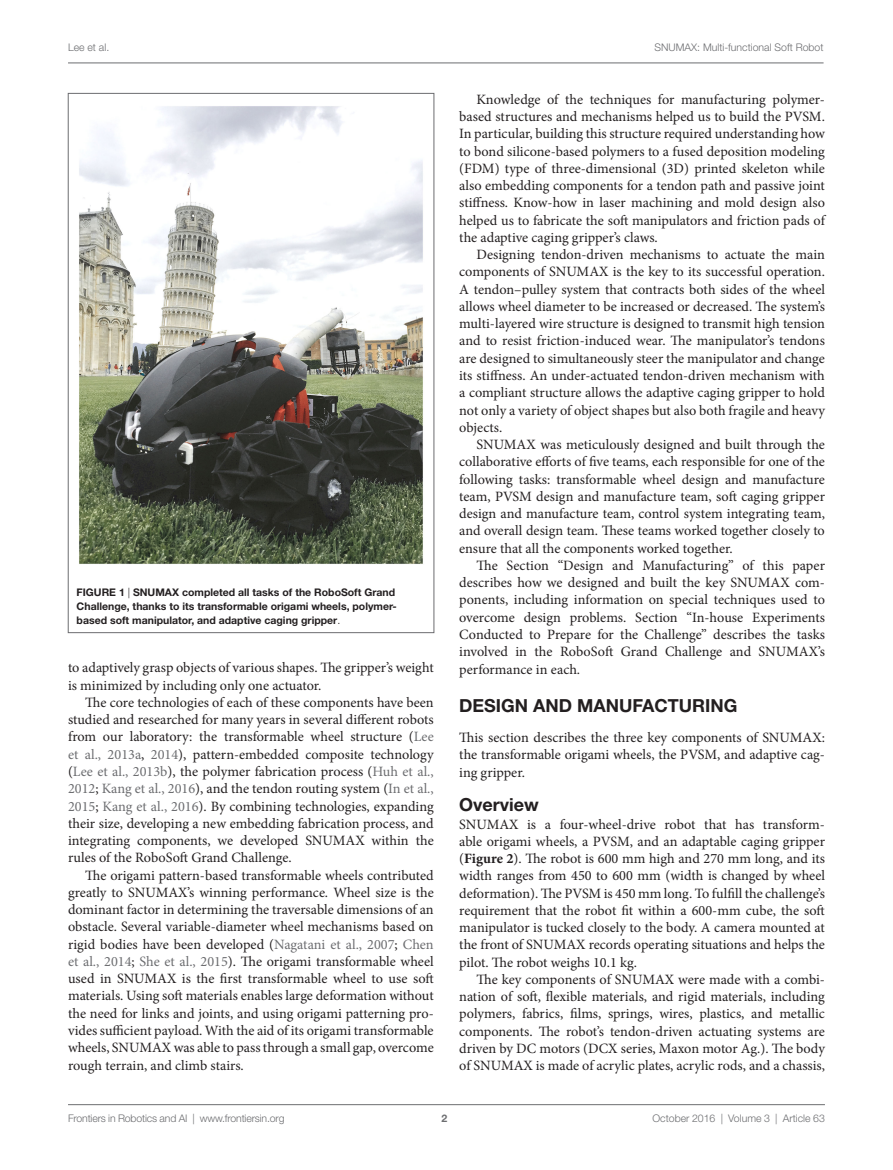
<style>
.page{position:relative;width:893px;height:1170px;background:#fff}
.page>*{position:absolute;margin:0;border:0;box-sizing:border-box;transform-origin:0 0}
.t1{font:700 18px "Helvetica Neue LT Std";color:#231f20}
.t2{font:14.25px/17.2px "Minion Pro";color:#231f20;text-align:justify}
.t3{font:700 10.5px/14.2px "Helvetica Neue LT Std";color:#231f20}
.t4{font:300 10.5px "Helvetica Neue LT Std";color:#6c6d70}
.t5{font:700 10.5px "Helvetica Neue LT Std";color:#6c6d70}
.s1{font-weight:300}
.s2{color:#6c6d70}
.s3{font-weight:700}
</style>
<div class="page">
<img style="left:79px;top:106px;width:344px;height:458px">
<hr style="left:68px;top:63px;width:756px;height:1px;background:#6c6d70">
<hr style="left:68px;top:1104px;width:757px;height:1px;background:#6c6d70">
<p class="t4" style="left:68px;top:41px;width:43px">Lee et al.</p>
<p class="t4" style="left:655px;top:41px;width:170px">SNUMAX: Multi-functional Soft Robot</p>
<p class="t3" style="left:77px;top:584px;width:322px">FIG URE 1 <span class="s1">|</span> SN UMAX completed all tasks of the RoboSoft Grand<br>Challenge, thanks to its transformable origami wheels, polymer&shy;based soft manipulator, and adaptive caging gripper<span class="s1">.</span></p>
<p class="t2" style="left:68px;top:659px;width:367px">to adaptively grasp objects of various shapes. The gripper’s weight is minimized by including only one actuator.</p>
<p class="t2" style="left:68px;top:693px;width:367px;text-indent:17px">The core technologies of each of these components have been studied and researched for many years in several different robots from our laboratory: the transformable wheel structure (<span class="s2">Lee et al., 2013a</span>, <span class="s2">2014</span>), pattern-embedded composite technology (<span class="s2">Lee et al., 2013b</span>), the polymer fabrication process (<span class="s2">Huh et al., 2012</span>; <span class="s2">Kang et al., 2016</span>), and the tendon routing system (<span class="s2">In et al., 2015</span>; <span class="s2">Kang et al., 2016</span>). By combining technologies, expanding their size, developing a new embedding fabrication process, and integrating components, we developed SNUMAX within the rules of the RoboSoft Grand Challenge.</p>
<p class="t2" style="left:68px;top:866px;width:367px;text-indent:17px">The origami pattern-based transformable wheels contributed greatly to SNUMAX’s winning performance. Wheel size is the dominant factor in determining the traversable dimensions of an obstacle. Several variable-diameter wheel mechanisms based on rigid bodies have been developed (<span class="s2">Nagatani et al., 2007</span>; <span class="s2">Chen et al., 2014</span>; <span class="s2">She et al., 2015</span>). The origami transformable wheel used in SNUMAX is the first transformable wheel to use soft materials. Using soft materials enables large deformation without the need for links and joints, and using origami patterning pro&shy;vides sufficient payload. With the aid of its origami transformable wheels, SNUMAX was able to pass through a small gap, overcome rough terrain, and climb stairs.</p>
<p class="t2" style="left:459px;top:91px;width:367px;text-indent:17px">Knowledge of the techniques for manufacturing polymer&shy;based structures and mechanisms helped us to build the PVSM.<br>In particular, building this structure required understanding how to bond silicone-based polymers to a fused deposition modeling (FDM) type of three-dimensional (3D) printed skeleton while also embedding components for a tendon path and passive joint stiffness. Know-how in laser machining and mold design also helped us to fabricate the soft manipulators and friction pads of the adaptive caging gripper’s claws.</p>
<p class="t2" style="left:459px;top:246px;width:367px;text-indent:17px">Designing tendon-driven mechanisms to actuate the main components of SNUMAX is the key to its successful operation.<br>A tendon–pulley system that contracts both sides of the wheel allows wheel diameter to be increased or decreased. The system’s multi-layered wire structure is designed to transmit high tension and to resist friction-induced wear. The manipulator’s tendons are designed to simultaneously steer the manipulator and change its stiffness. An under-actuated tendon-driven mechanism with a compliant structure allows the adaptive caging gripper to hold not only a variety of object shapes but also both fragile and heavy objects.</p>
<p class="t2" style="left:459px;top:436px;width:367px;text-indent:17px">SNUMAX was meticulously designed and built through the collaborative efforts of five teams, each responsible for one of the following tasks: transformable wheel design and manufacture team, PVSM design and manufacture team, soft caging gripper design and manufacture team, control system integrating team, and overall design team. These teams worked together closely to ensure that all the components worked together.</p>
<p class="t2" style="left:459px;top:556px;width:367px;text-indent:17px">The Section “Design and Manufacturing” of this paper describes how we designed and built the key SNUMAX com&shy;ponents, including information on special techniques used to overcome design problems. Section “In-house Experiments Conducted to Prepare for the Challenge” describes the tasks involved in the RoboSoft Grand Challenge and SNUMAX’s performance in each.</p>
<p class="t1" style="left:459px;top:694px;width:25px">DESIGN</p>
<p class="t1" style="left:533px;top:694px;width:171px">AN D MANUFACTURING</p>
<p class="t2" style="left:459px;top:729px;width:367px">This section describes the three key components of SNUMAX: the transformable origami wheels, the PVSM, and adaptive cag&shy;ing gripper.</p>
<p class="t1" style="left:459px;top:793px;width:81px">Overview</p>
<p class="t2" style="left:459px;top:815px;width:367px">SNUMAX is a four-wheel-drive robot that has transform&shy;able origami wheels, a PVSM, and an adaptable caging gripper (<span class="s3">Figure 2</span>). The robot is 600 mm high and 270 mm long, and its width ranges from 450 to 600 mm (width is changed by wheel deformation). The PVSM is 450 mm long. To fulfill the challenge’s requirement that the robot fit within a 600-mm cube, the soft manipulator is tucked closely to the body. A camera mounted at the front of SNUMAX records operating situations and helps the pilot. The robot weighs 10.1 kg.</p>
<p class="t2" style="left:459px;top:970px;width:367px;text-indent:17px">The key components of SNUMAX were made with a combi&shy;nation of soft, flexible materials, and rigid materials, including polymers, fabrics, films, springs, wires, plastics, and metallic components. The robot’s tendon-driven actuating systems are driven by DC motors (DCX series, Maxon motor Ag.). The body of SNUMAX is made of acrylic plates, acrylic rods, and a chassis,</p>
<p class="t4" style="left:68px;top:1111px;width:218px">Frontiers in Robotics and AI | www.frontiersin.org</p>
<p class="t4" style="left:652px;top:1111px;width:174px">October 2016 | Volume 3 | Article 63</p>
<p class="t5" style="left:441px;top:1111px;width:7px">2</p>
</div>
